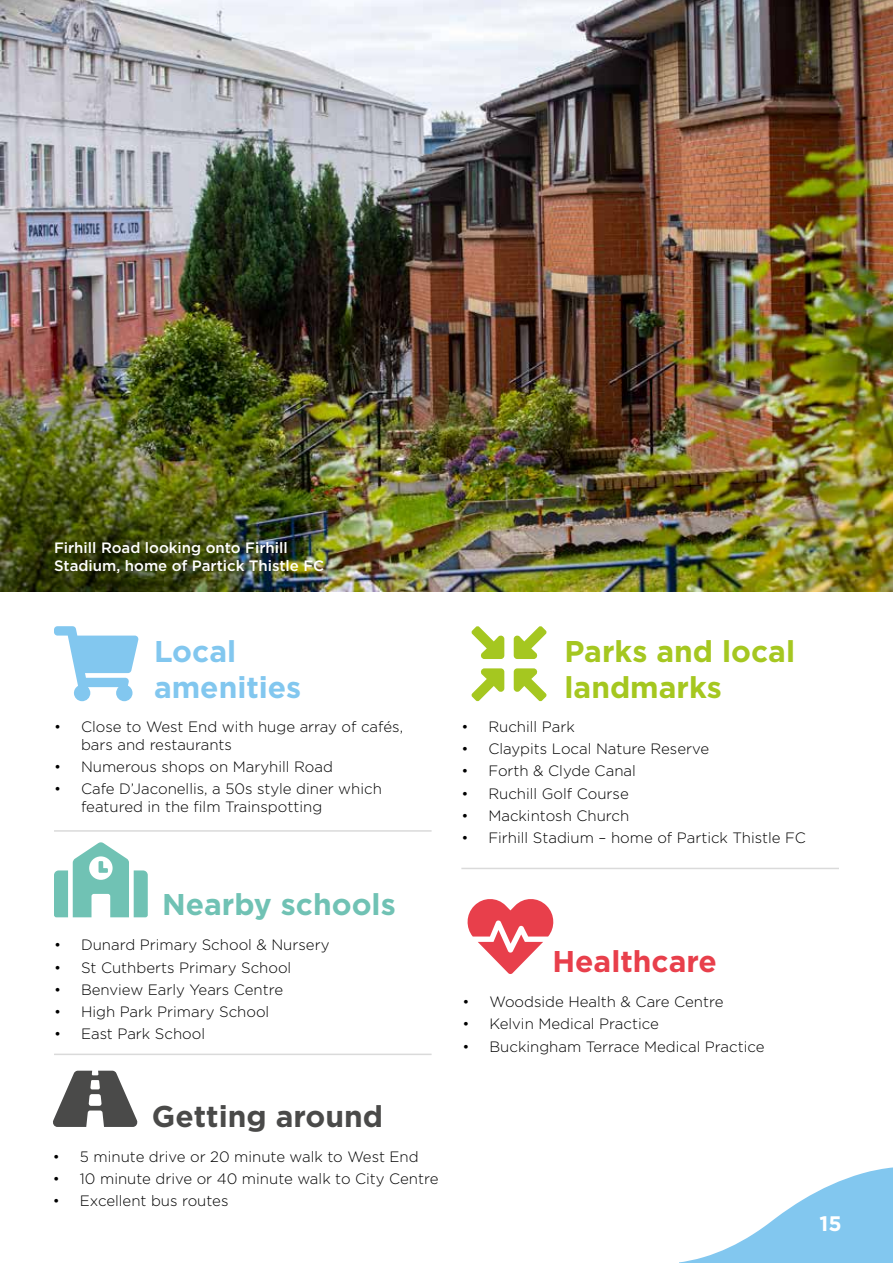
<style>
.page{position:relative;width:893px;height:1263px;background:#fff}
.page>*{position:absolute;margin:0;border:0;box-sizing:border-box;transform-origin:0 0}
.t1{font:700 30px/36px "Gotham";color:#a5c720}
.t2{font:700 30px/36px "Gotham";color:#82c7ef}
.t3{font:700 30px "Gotham";color:#4a4a49}
.t4{font:700 30px "Gotham";color:#70c2b4}
.t5{font:700 30px "Gotham";color:#e83f4b}
.t6{font:700 21px "Gotham";color:#fff}
.t7{font:300 15px/18px "Gotham";color:#000}
.t8{font:500 15px/18px "Gotham";color:#fff}
</style>
<div class="page">
<svg style="left:680px;top:1167px;width:213px;height:96px"></svg>
<img style="left:0;top:0;width:893px;height:591px">
<svg style="left:54px;top:626px;width:85px;height:75px"></svg>
<svg style="left:54px;top:842px;width:94px;height:75px"></svg>
<svg style="left:53px;top:1071px;width:85px;height:56px"></svg>
<svg style="left:471px;top:626px;width:76px;height:75px"></svg>
<svg style="left:467px;top:899px;width:87px;height:75px"></svg>
<hr style="left:54px;top:830px;width:378px;height:2px;background:#dadada">
<hr style="left:54px;top:1053px;width:378px;height:2px;background:#dadada">
<hr style="left:461px;top:868px;width:378px;height:1px;background:#dadada">
<p class="t8" style="left:54px;top:538px;width:272px">Firhill Road looking onto Firhill<br>Stadium, home of Partick Thistle FC</p>
<h1 class="t2" style="left:154px;top:633px;width:149px">Local amenities</h1>
<p class="t7" style="left:81px;top:717px;width:324px;text-indent:-27px">• Close to West End with huge array of cafés, bars and restaurants</p>
<p class="t7" style="left:54px;top:757px;width:280px">• Numerous shops on Maryhill Road</p>
<p class="t7" style="left:81px;top:780px;width:302px;text-indent:-27px">• Cafe D’Jaconellis, a 50s style diner which featured in the film Trainspotting</p>
<h1 class="t4" style="left:162px;top:887px;width:235px">Nearby schools</h1>
<p class="t7" style="left:54px;top:936px;width:277px">• Dunard Primary School &amp; Nursery</p>
<p class="t7" style="left:54px;top:958px;width:239px">• St Cuthberts Primary School</p>
<p class="t7" style="left:54px;top:980px;width:231px">• Benview Early Years Centre</p>
<p class="t7" style="left:54px;top:1002px;width:217px">• High Park Primary School</p>
<p class="t7" style="left:54px;top:1025px;width:153px">• East Park School</p>
<h1 class="t3" style="left:152px;top:1099px;width:233px">Getting around</h1>
<p class="t7" style="left:53px;top:1147px;width:367px">• 5 minute drive or 20 minute walk to West End</p>
<p class="t7" style="left:53px;top:1169px;width:387px">• 10 minute drive or 40 minute walk to City Centre</p>
<p class="t7" style="left:53px;top:1192px;width:177px">• Excellent bus routes</p>
<h1 class="t1" style="left:565px;top:633px;width:232px">Parks and local landmarks</h1>
<p class="t7" style="left:461px;top:717px;width:115px">• Ruchill Park</p>
<p class="t7" style="left:461px;top:739px;width:249px">• Claypits Local Nature Reserve</p>
<p class="t7" style="left:461px;top:762px;width:176px">• Forth &amp; Clyde Canal</p>
<p class="t7" style="left:461px;top:784px;width:169px">• Ruchill Golf Course</p>
<p class="t7" style="left:461px;top:806px;width:169px">• Mackintosh Church</p>
<p class="t7" style="left:461px;top:828px;width:346px">• Firhill Stadium – home of Partick Thistle FC</p>
<h1 class="t5" style="left:552px;top:944px;width:166px">Healthcare</h1>
<p class="t7" style="left:462px;top:992px;width:262px">• Woodside Health &amp; Care Centre</p>
<p class="t7" style="left:462px;top:1014px;width:198px">• Kelvin Medical Practice</p>
<p class="t7" style="left:462px;top:1037px;width:304px">• Buckingham Terrace Medical Practice</p>
<h2 class="t6" style="left:819px;top:1211px;width:24px">15</h2>
</div>
